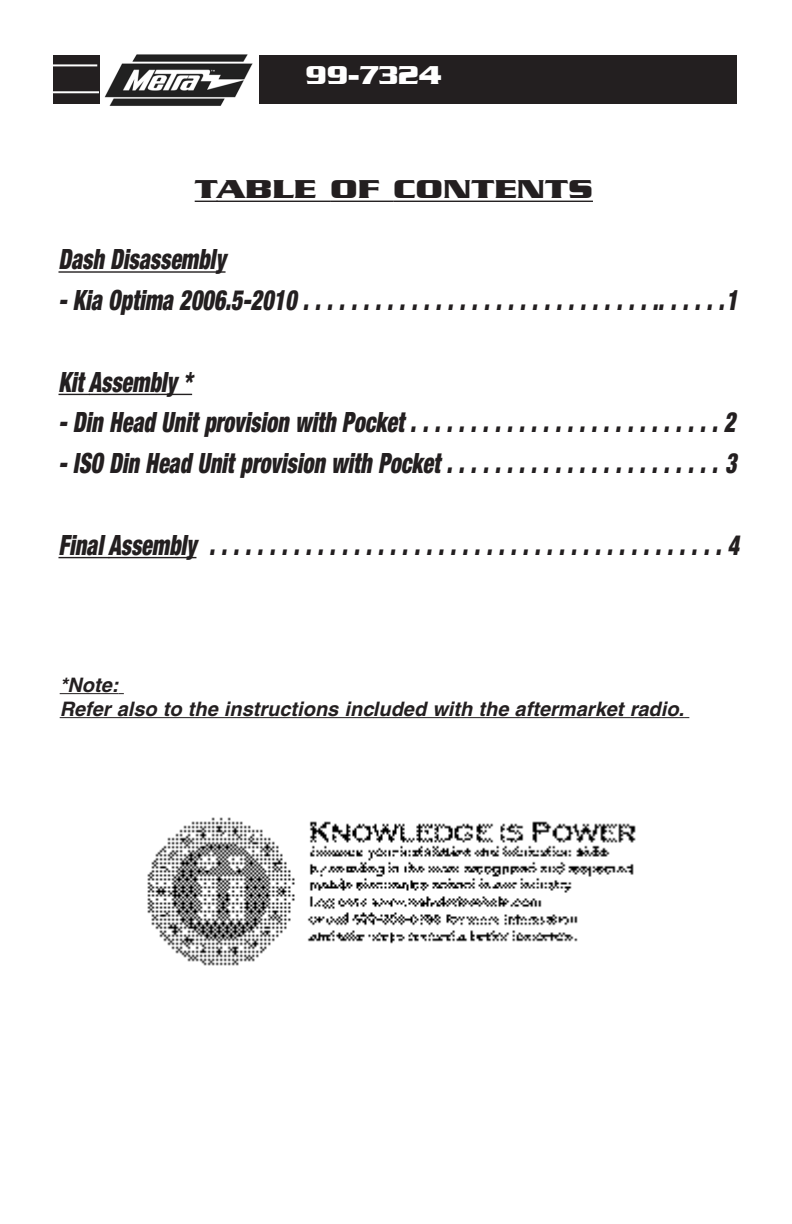
<style>
.page{position:relative;width:792px;height:1224px;background:#fff}
.page>*{position:absolute;margin:0;border:0;box-sizing:border-box;transform-origin:0 0}
.t1{font:italic 900 condensed 28px "Helvetica Neue";color:#231f20;scale:.79 1}
.t2{font:700 28px "Serpentine";color:#231f20;scale:1.27 1}
.t3{font:700 28px "Serpentine";color:#fff}
.t4{font:italic 700 20px/24px "Helvetica";color:#231f20}
</style>
<div class="page">
<hr style="left:58px;top:271px;width:168px;height:2px;background:#231f20">
<hr style="left:58px;top:394px;width:32px;height:1px;background:#231f20">
<hr style="left:89px;top:394px;width:103px;height:1px;background:#231f20">
<hr style="left:58px;top:557px;width:51px;height:1px;background:#231f20">
<hr style="left:109px;top:557px;width:87px;height:1px;background:#231f20">
<svg style="left:195px;top:201px;width:21px;height:1px"></svg>
<hr style="left:216px;top:201px;width:114px;height:1px;background:#231f20">
<hr style="left:330px;top:201px;width:63px;height:1px;background:#231f20">
<hr style="left:393px;top:201px;width:200px;height:1px;background:#231f20">
<div style="left:53px;top:55px;width:684px;height:48px;background:#231f20"></div>
<div style="left:100px;top:32px;width:158px;height:89px;background:#fff"></div>
<img style="left:105px;top:54px;width:147px;height:52px">
<hr style="left:0;top:91px;width:99px;height:2px;background:#fff">
<hr style="left:0;top:64px;width:97px;height:2px;background:#fff">
<hr style="left:60px;top:693px;width:59px;height:1px;background:#231f20">
<hr style="left:60px;top:717px;width:32px;height:1px;background:#231f20">
<hr style="left:92px;top:717px;width:281px;height:1px;background:#231f20">
<hr style="left:373px;top:717px;width:311px;height:1px;background:#231f20">
<img style="left:147px;top:817px;width:489px;height:149px">
<p class="t3" style="left:305px;top:66px;width:137px">99-7324</p>
<p class="t2" style="left:195px;top:181px;width:315px">TABLE OF CONTENTS</p>
<p class="t1" style="left:58px;top:249px;width:213px">Dash Disassembly</p>
<p class="t1" style="left:58px;top:290px;width:861px">- Kia Optima 2006.5-2010 . . . . . . . . . . . . . . . . . . . . . . . . . . . . . .. . . . . .1</p>
<p class="t1" style="left:58px;top:372px;width:171px">Kit Assembly *</p>
<p class="t1" style="left:58px;top:412px;width:858px">- Din Head Unit provision with Pocket . . . . . . . . . . . . . . . . . . . . . . . . . . 2</p>
<p class="t1" style="left:58px;top:453px;width:860px">- ISO Din Head Unit provision with Pocket . . . . . . . . . . . . . . . . . . . . . . . 3</p>
<p class="t1" style="left:58px;top:535px;width:863px">Final Assembly ...........................................4</p>
<p class="t4" style="left:60px;top:674px;width:626px">*Note:<br>Refer also to the instructions included with the aftermarket radio.</p>
</div>
